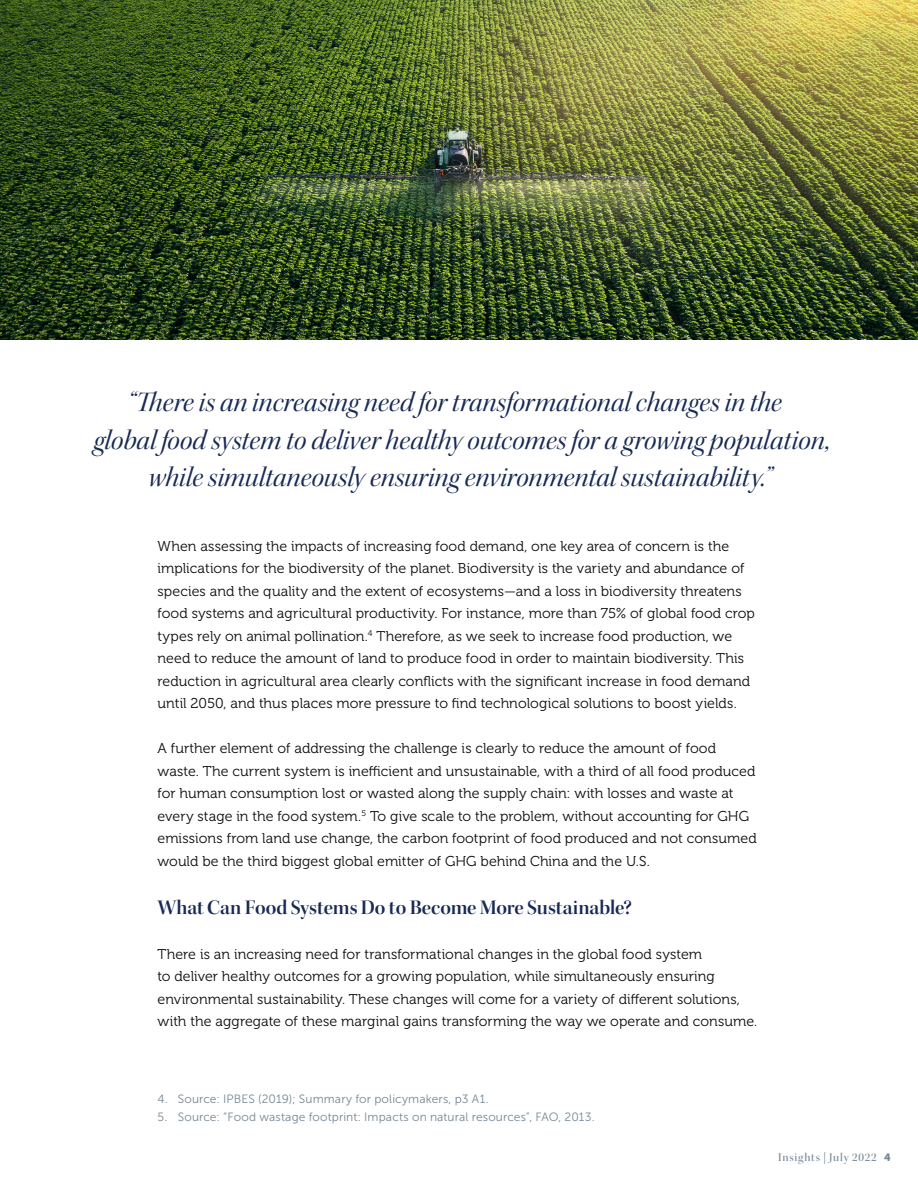
<style>
.page{position:relative;width:918px;height:1188px;background:#fff}
.page>*{position:absolute;margin:0;border:0;box-sizing:border-box;transform-origin:0 0}
.t1{font:28.5px/37.5px "Kepler Std It Disp";color:#182a54;text-align:center}
.t2{font:21px "Kepler Std Semibold Disp";color:#182a54}
.t3{font:14.25px/22.5px "Museo 300";letter-spacing:.005em;color:#0d0d0d}
.t4{font:12px "Museo Sans 300";letter-spacing:.01em;color:#768693}
.t5{font:12px "Kepler Std Medium Disp";letter-spacing:.07em;color:#768693}
.s1{font-family:"Museo Sans 900";font-size:10.5px}
</style>
<div class="page">
<img style="left:0;top:0;width:918px;height:339px">
<p class="t1" style="left:93px;top:384px;width:739px">“There is an increasing need for transformational changes in the<br>global food system to deliver healthy outcomes for a growing population, while simultaneously ensuring environmental sustainability.”</p>
<p class="t3" style="left:158px;top:535px;width:599px">When assessing the impacts of increasing food demand, one key area of concern is the implications for the biodiversity of the planet. Biodiversity is the variety and abundance of species and the quality and the extent of ecosystems—and a loss in biodiversity threatens food systems and agricultural productivity. For instance, more than 75% of global food crop types rely on animal pollination.<sup>4</sup> Therefore, as we seek to increase food production, we need to reduce the amount of land to produce food in order to maintain biodiversity. This reduction in agricultural area clearly conflicts with the significant increase in food demand until 2050, and thus places more pressure to find technological solutions to boost yields.</p>
<p class="t3" style="left:158px;top:737px;width:601px">A further element of addressing the challenge is clearly to reduce the amount of food waste. The current system is inefficient and unsustainable, with a third of all food produced for human consumption lost or wasted along the supply chain: with losses and waste at every stage in the food system.<sup>5</sup> To give scale to the problem, without accounting for GHG emissions from land use change, the carbon footprint of food produced and not consumed would be the third biggest global emitter of GHG behind China and the U.S.</p>
<p class="t2" style="left:158px;top:895px;width:476px">What Can Food Systems Do to Become More Sustainable?</p>
<p class="t3" style="left:158px;top:943px;width:601px">There is an increasing need for transformational changes in the global food system<br>to deliver healthy outcomes for a growing population, while simultaneously ensuring environmental sustainability. These changes will come for a variety of different solutions, with the aggregate of these marginal gains transforming the way we operate and consume.</p>
<p class="t4" style="left:158px;top:1092px;width:333px">4. Source: IPBES (2019); Summary for policymakers, p3 A1.</p>
<p class="t4" style="left:158px;top:1110px;width:439px">5. Source: “Food wastage footprint: Impacts on natural resources”, FAO, 2013.</p>
<p class="t5" style="left:778px;top:1150px;width:114px">Insights | July 2022 <span class="s1">4</span></p>
</div>
